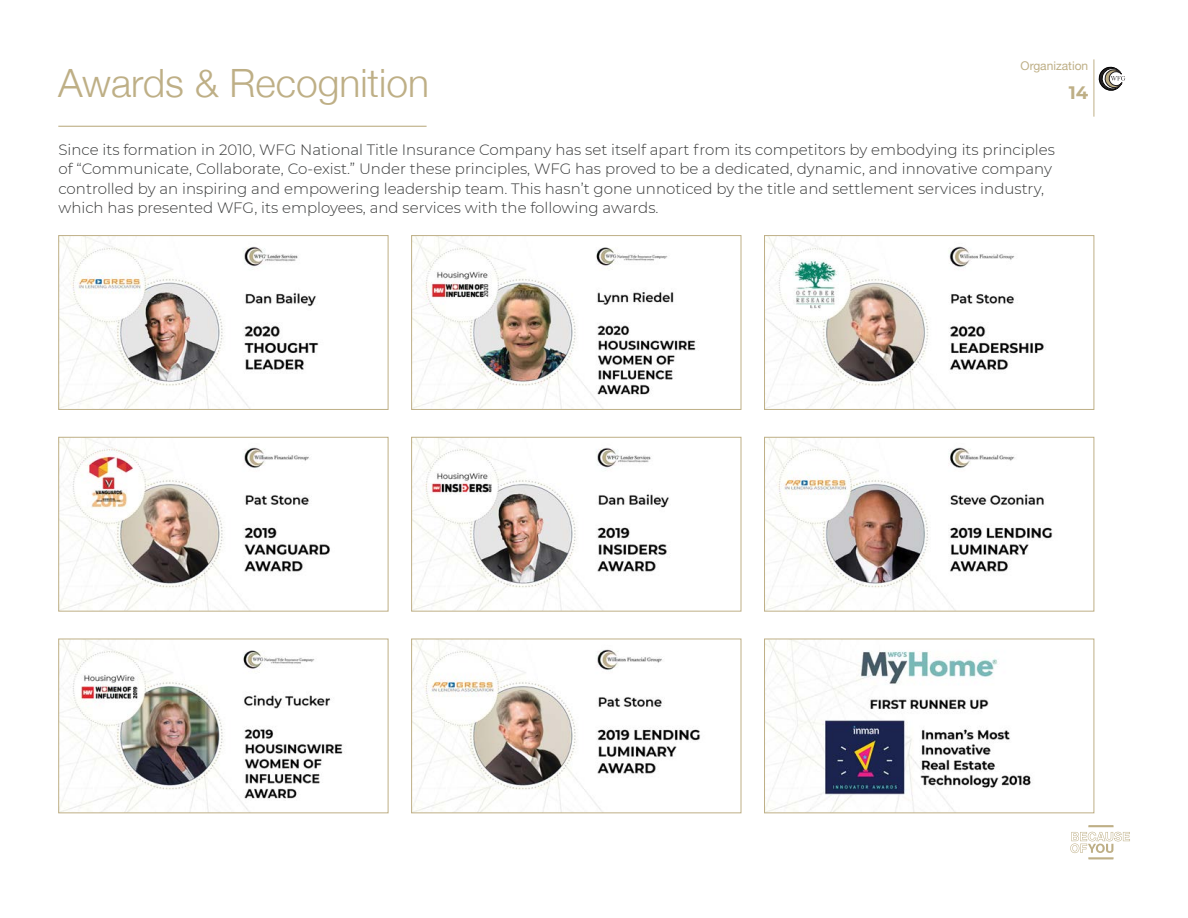
<style>
.page{position:relative;width:1188px;height:918px;background:#fff}
.page>*{position:absolute;margin:0;border:0;box-sizing:border-box;transform-origin:0 0}
.t1{font:300 39px "Helvetica Neue";color:#beaf86}
.t2{font:700 18px "Montserrat";color:#beaf86}
.t3{font:300 15px/19.5px "Montserrat";color:#373838}
.t4{font:12px "Helvetica Neue";color:#beaf86}
</style>
<div class="page">
<svg style="left:1098px;top:66px;width:28px;height:25px"></svg>
<hr style="left:1094px;top:59px;width:1px;height:58px;background:#beaf86">
<svg style="left:1070px;top:825px;width:60px;height:34px"></svg>
<hr style="left:58px;top:126px;width:369px;height:1px;background:#beaf86">
<img style="left:60px;top:237px;width:259px;height:171px">
<div style="left:58px;top:235px;width:330px;height:175px;border:1px solid #beaf86"></div>
<img style="left:60px;top:439px;width:270px;height:170px">
<div style="left:58px;top:437px;width:330px;height:174px;border:1px solid #beaf86"></div>
<img style="left:60px;top:641px;width:283px;height:170px">
<div style="left:58px;top:639px;width:330px;height:174px;border:1px solid #beaf86"></div>
<img style="left:413px;top:237px;width:283px;height:171px">
<div style="left:411px;top:235px;width:330px;height:175px;border:1px solid #beaf86"></div>
<img style="left:413px;top:439px;width:256px;height:170px">
<div style="left:411px;top:437px;width:330px;height:174px;border:1px solid #beaf86"></div>
<img style="left:413px;top:641px;width:288px;height:170px">
<div style="left:411px;top:639px;width:330px;height:174px;border:1px solid #beaf86"></div>
<img style="left:766px;top:237px;width:278px;height:171px">
<div style="left:764px;top:235px;width:330px;height:175px;border:1px solid #beaf86"></div>
<img style="left:766px;top:439px;width:287px;height:170px">
<div style="left:764px;top:437px;width:330px;height:174px;border:1px solid #beaf86"></div>
<img style="left:766px;top:641px;width:265px;height:170px">
<div style="left:764px;top:639px;width:330px;height:174px;border:1px solid #beaf86"></div>
<p class="t1" style="left:58px;top:52px;width:372px">Awards &amp; Recognition</p>
<p class="t4" style="left:1021px;top:57px;width:69px">Organization</p>
<p class="t2" style="left:1069px;top:80px;width:21px">14</p>
<p class="t3" style="left:58px;top:139px;width:998px">Since its formation in 2010, WFG National Title Insurance Company has set itself apart from its competitors by embodying its principles of “Communicate, Collaborate, Co-exist.” Under these principles, WFG has proved to be a dedicated, dynamic, and innovative company controlled by an inspiring and empowering leadership team. This hasn’t gone unnoticed by the title and settlement services industry, which has presented WFG, its employees, and services with the following awards.</p>
</div>
